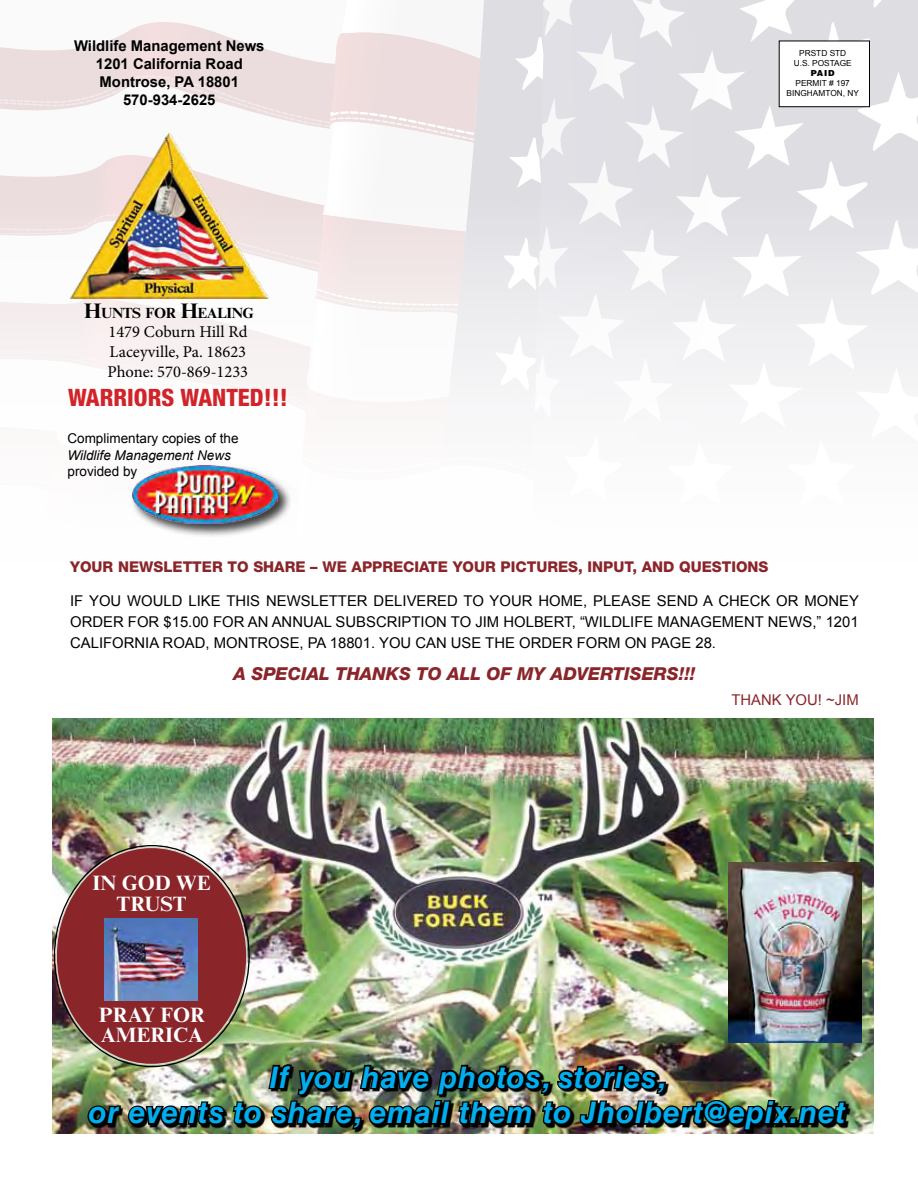
<style>
.page{position:relative;width:918px;height:1188px;background:#fff}
.page>*{position:absolute;margin:0;border:0;box-sizing:border-box;transform-origin:0 0}
.t1{font:italic 700 29.7px/35.7px "Helvetica LT Std";letter-spacing:.03em;color:#00aeef;text-align:center}
.t2{font:800 condensed 24px "Helvetica Neue LT Std";color:#d2232a}
.t3{font:700 20.85px/19.5px "Times New Roman MT Std";color:#fff}
.t4{font:italic 800 17.85px "Helvetica Neue LT Std";color:#8a252a}
.t5{font:16.5px/19.8px "Minion Pro";color:#000}
.t6{font:14.85px "Arial";color:#000}
.t7{font:700 14.85px/17.9px "Arial";color:#000;text-align:center}
.t8{font:800 14.85px "Helvetica Neue LT Std";color:#8a252a}
.t9{font:14.85px "Arial";letter-spacing:.11em;color:#000}
.t10{font:14.85px "Arial";color:#8a252a}
.t11{font:700 14.7px "Times New Roman MT Std";letter-spacing:-.03em;color:#000}
.t12{font:13.5px "Arial";color:#000}
.t13{font:italic 13.5px "Arial";color:#000}
.t14{font:8.25px/10.1px "Arial";color:#000;text-align:center}
.t15{font:900 8.25px "Helvetica LT Std";color:#000}
.s1{font-size:21px}
</style>
<div class="page">
<svg style="left:131px;top:22px;width:77px;height:8px"></svg>
<svg style="left:0;top:175px;width:288px;height:30px;background:#ede0e1"></svg>
<svg style="left:0;top:314px;width:261px;height:19px"></svg>
<svg style="left:0;top:30px;width:440px;height:106px"></svg>
<svg style="left:0;top:205px;width:440px;height:109px"></svg>
<svg style="left:440px;top:0;width:88px;height:333px"></svg>
<svg style="left:528px;top:0;width:390px;height:333px"></svg>
<svg style="left:539px;top:0;width:379px;height:296px"></svg>
<svg style="left:515px;top:37px;width:28px;height:56px"></svg>
<svg style="left:509px;top:137px;width:32px;height:51px"></svg>
<svg style="left:502px;top:235px;width:37px;height:55px"></svg>
<svg style="left:0;top:333px;width:918px;height:63px"></svg>
<div style="left:779px;top:41px;width:90px;height:66px;background:#fff"></div>
<div style="left:779px;top:41px;width:91px;height:66px;border:1px solid #000"></div>
<img style="left:68px;top:134px;width:207px;height:164px">
<div style="left:131px;top:464px;width:161px;height:74px;background:#000;opacity:.75"></div>
<img style="left:132px;top:466px;width:146px;height:57px">
<img style="left:52px;top:718px;width:822px;height:415px">
<img style="left:86px;top:1046px;width:763px;height:88px">
<img style="left:728px;top:862px;width:134px;height:180px">
<div style="left:56px;top:847px;width:191px;height:217px;background:#8a252a;border-radius:50%"></div>
<img style="left:104px;top:918px;width:94px;height:83px">
<p class="t7" style="left:74px;top:38px;width:192px">Wildlife Management News<br>1201 California Road<br>Montrose, PA 18801<br>570-934-2625</p>
<p class="t14" style="left:794px;top:49px;width:60px">PRSTD STD<br>U.S. POSTAGE</p>
<p class="t15" style="left:811px;top:68px;width:26px">PAID</p>
<p class="t14" style="left:787px;top:79px;width:68px;text-align:left;text-indent:9px">PERMIT # 197<br>BINGHAMTON , NY</p>
<p class="t11" style="left:84px;top:303px;width:171px"><span class="s1">H</span>UNTS FOR <span class="s1">H</span>EALING</p>
<p class="t5" style="left:108px;top:322px;width:142px">1479 Coburn Hill Rd<br>Laceyville, Pa. 18623<br>Phone: 570-869-1233</p>
<h2 class="t2" style="left:68px;top:382px;width:221px">WARRIORS WANTED!!!</h2>
<p class="t12" style="left:68px;top:430px;width:173px">COMPLIMENTARY COPIES OF THE</p>
<p class="t13" style="left:68px;top:446px;width:165px">Wildlife Management News</p>
<p class="t12" style="left:68px;top:462px;width:71px">PROVIDED BY</p>
<p class="t8" style="left:70px;top:558px;width:113px">YOUR NEWSLETTE</p>
<p class="t8" style="left:212px;top:558px;width:558px">R TO SHARE – WE APPRECIATE YOUR PICTURES, INPUT, AND QUESTIONS</p>
<p class="t6" style="left:70px;top:592px;width:70px">IF YOU WOU</p>
<p class="t6" style="left:164px;top:592px;width:126px">LD LIKE THIS NEWS</p>
<p class="t6" style="left:311px;top:592px;width:19px">LETTER</p>
<p class="t6" style="left:374px;top:592px;width:54px">DELIVERED</p>
<p class="t6" style="left:464px;top:592px;width:6px">TO</p>
<p class="t6" style="left:490px;top:592px;width:22px">YOUR</p>
<p class="t6" style="left:538px;top:592px;width:23px">HOME</p>
<p class="t6" style="left:583px;top:592px;width:39px">, PLEASE</p>
<p class="t9" style="left:657px;top:592px;width:204px">SENDACHECK OR MONEY</p>
<p class="t6" style="left:70px;top:613px;width:12px">ORDER</p>
<p class="t6" style="left:128px;top:613px;width:218px">FOR $15.00 FOR AN ANNUAL SUBSCRIPTIO</p>
<p class="t6" style="left:436px;top:613px;width:20px">N TO</p>
<p class="t6" style="left:475px;top:613px;width:70px">JIM HOLBERT</p>
<p class="t6" style="left:572px;top:613px;width:131px">, “WI LDLI FE MANAGEME</p>
<p class="t6" style="left:744px;top:613px;width:36px">NT NEWS</p>
<p class="t6" style="left:812px;top:613px;width:48px">,” 1201</p>
<p class="t6" style="left:70px;top:634px;width:115px">CALI FORNIA ROAD</p>
<p class="t6" style="left:206px;top:634px;width:54px">, MONTROSE</p>
<p class="t6" style="left:300px;top:634px;width:91px">, PA 18801. YOU</p>
<p class="t6" style="left:415px;top:634px;width:46px">CA N USE</p>
<p class="t6" style="left:485px;top:634px;width:46px">THEORDER</p>
<p class="t6" style="left:577px;top:634px;width:22px">FORM</p>
<p class="t6" style="left:625px;top:634px;width:37px">ON PAGE</p>
<p class="t6" style="left:695px;top:634px;width:22px">28.</p>
<p class="t4" style="left:233px;top:663px;width:464px">A SPECIAL THANKS TO ALL OF MY ADVERTISERS!!!</p>
<p class="t10" style="left:732px;top:690px;width:119px">THANK YOU ! ~JIM</p>
<h3 class="t3" style="left:93px;top:872px;width:120px;line-height:21px;text-align:center">IN GOD WE<br>TRUST</h3>
<h3 class="t3" style="left:99px;top:1005px;width:108px">PRAY FOR<br>AMERICA</h3>
<h1 class="t1" style="left:88px;top:1059px;width:758px">If you have photos, stories,<br>or events to share, email them to Jholbert@epix.net</h1>
</div>
